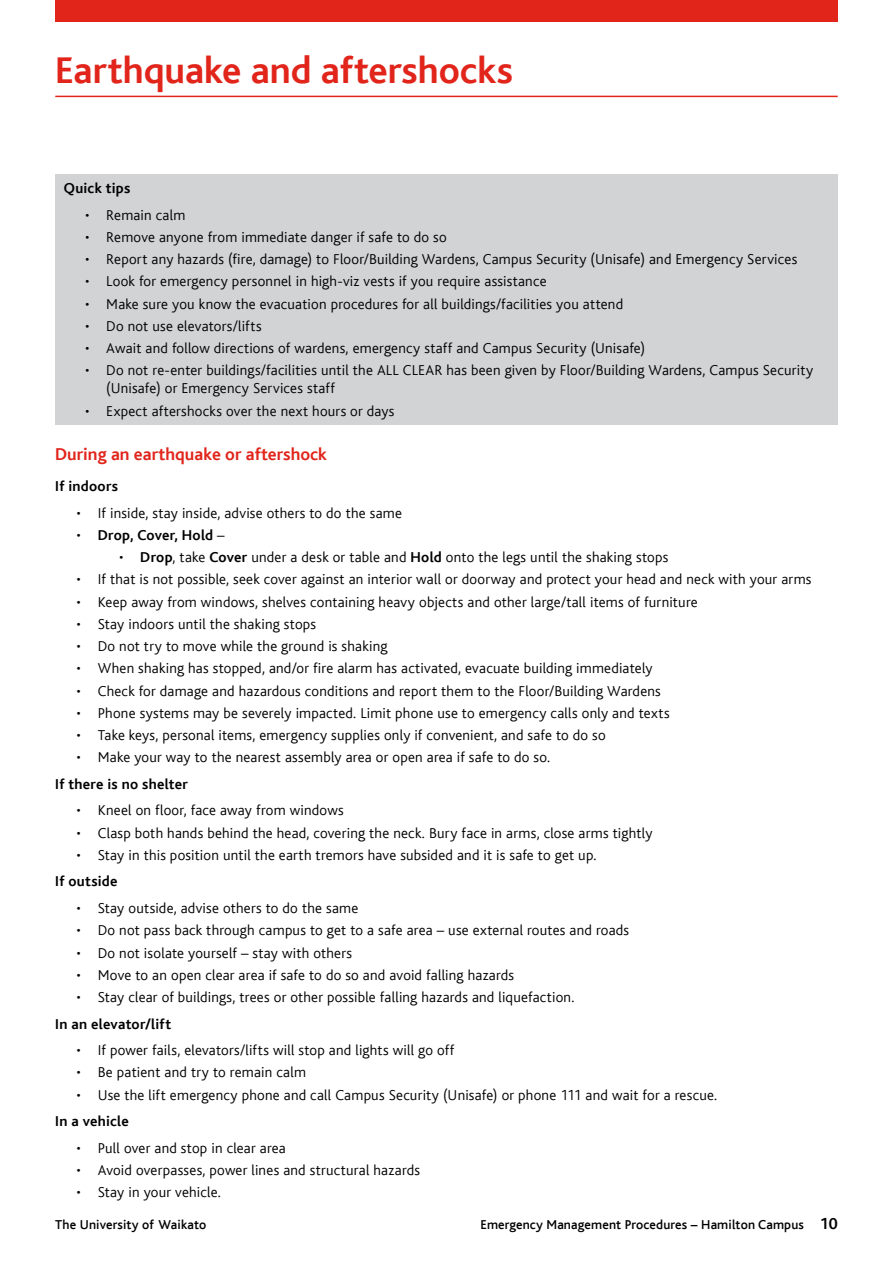
<style>
.page{position:relative;width:893px;height:1263px;background:#fff}
.page>*{position:absolute;margin:0;border:0;box-sizing:border-box;transform-origin:0 0}
.t1{font:39px "Bliss CE Bold";color:#e1251b}
.t2{font:18px "Bliss CE Bold";color:#e1251b}
.t3{font:15px/18px "Bliss CE Light";letter-spacing:.015em;color:#000}
.t4{font:15px "Bliss CE Bold";letter-spacing:.015em;color:#000}
.t5{font:13.5px "Bliss CE Medium";letter-spacing:.01em;color:#000}
.s1{font-family:"Bliss CE Light"}
.s2{font-family:"Bliss CE Bold"}
.s3{font-family:"Bliss CE Bold";font-size:16.5px}
</style>
<div class="page">
<div style="left:55px;top:0;width:783px;height:21px;background:#e1251b"></div>
<hr style="left:55px;top:96px;width:783px;height:1px;background:#e1251b">
<div style="left:55px;top:174px;width:783px;height:250px;background:#d1d3d4"></div>
<h1 class="t1" style="left:55px;top:49px;width:459px">Earthquake and aftershocks</h1>
<p class="t4" style="left:64px;top:180px;width:68px">Quick tips</p>
<p class="t3" style="left:85px;top:206px;width:102px">• Remain calm</p>
<p class="t3" style="left:85px;top:228px;width:363px">• Remove anyone from immediate danger if safe to do so</p>
<p class="t3" style="left:85px;top:250px;width:714px">• Report any hazards (fire, damage) to Floor/Building Wardens, Campus Security (Unisafe) and Emergency Services</p>
<p class="t3" style="left:85px;top:273px;width:463px">• Look for emergency personnel in high-viz vests if you require assistance</p>
<p class="t3" style="left:85px;top:295px;width:540px">• Make sure you know the evacuation procedures for all buildings/facilities you attend</p>
<p class="t3" style="left:85px;top:317px;width:178px">• Do not use elevators/lifts</p>
<p class="t3" style="left:85px;top:339px;width:561px">• Await and follow directions of wardens, emergency staff and Campus Security (Unisafe)</p>
<p class="t3" style="left:106px;top:362px;width:708px;text-indent:-21px">• Do not re-enter buildings/facilities until the ALL CLEAR has been given by Floor/Building Wardens, Campus Security (Unisafe) or Emergency Services staff</p>
<p class="t3" style="left:85px;top:402px;width:311px">• Expect aftershocks over the next hours or days</p>
<p class="t2" style="left:55px;top:445px;width:273px">During an earthquake or aftershock</p>
<p class="t4" style="left:55px;top:478px;width:64px">If indoors</p>
<p class="t3" style="left:77px;top:504px;width:327px">• If inside, stay inside, advise others to do the same</p>
<p class="t4" style="left:77px;top:527px;width:150px"><span class="s1">•</span> Drop, Cover, Hold <span class="s1">–</span></p>
<p class="t3" style="left:119px;top:548px;width:551px">• <span class="s2">Drop</span>, take <span class="s2">Cover</span> under a desk or table and <span class="s2">Hold</span> onto the legs until the shaking stops</p>
<p class="t3" style="left:77px;top:571px;width:736px">• If that is not possible, seek cover against an interior wall or doorway and protect your head and neck with your arms</p>
<p class="t3" style="left:77px;top:593px;width:623px">• Keep away from windows, shelves containing heavy objects and other large/tall items of furniture</p>
<p class="t3" style="left:77px;top:615px;width:241px">• Stay indoors until the shaking stops</p>
<p class="t3" style="left:77px;top:637px;width:312px">• Do not try to move while the ground is shaking</p>
<p class="t3" style="left:77px;top:660px;width:578px">• When shaking has stopped, and/or fire alarm has activated, evacuate building immediately</p>
<p class="t3" style="left:77px;top:682px;width:586px">• Check for damage and hazardous conditions and report them to the Floor/Building Wardens</p>
<p class="t3" style="left:77px;top:704px;width:595px">• Phone systems may be severely impacted. Limit phone use to emergency calls only and texts</p>
<p class="t3" style="left:77px;top:726px;width:531px">• Take keys, personal items, emergency supplies only if convenient, and safe to do so</p>
<p class="t3" style="left:77px;top:749px;width:475px">• Make your way to the nearest assembly area or open area if safe to do so.</p>
<p class="t4" style="left:55px;top:776px;width:134px">If there is no shelter</p>
<p class="t3" style="left:77px;top:802px;width:269px">• Kneel on floor, face away from windows</p>
<p class="t3" style="left:77px;top:824px;width:578px">• Clasp both hands behind the head, covering the neck. Bury face in arms, close arms tightly</p>
<p class="t3" style="left:77px;top:846px;width:521px">• Stay in this position until the earth tremors have subsided and it is safe to get up.</p>
<p class="t4" style="left:55px;top:873px;width:64px">If outside</p>
<p class="t3" style="left:77px;top:899px;width:283px">• Stay outside, advise others to do the same</p>
<p class="t3" style="left:77px;top:921px;width:554px">• Do not pass back through campus to get to a safe area – use external routes and roads</p>
<p class="t3" style="left:77px;top:944px;width:277px">• Do not isolate yourself – stay with others</p>
<p class="t3" style="left:77px;top:966px;width:439px">• Move to an open clear area if safe to do so and avoid falling hazards</p>
<p class="t3" style="left:77px;top:988px;width:499px">• Stay clear of buildings, trees or other possible falling hazards and liquefaction.</p>
<p class="t4" style="left:55px;top:1016px;width:117px">In an elevator/lift</p>
<p class="t3" style="left:77px;top:1041px;width:379px">• If power fails, elevators/lifts will stop and lights will go off</p>
<p class="t3" style="left:77px;top:1063px;width:231px">• Be patient and try to remain calm</p>
<p class="t3" style="left:77px;top:1086px;width:642px">• Use the lift emergency phone and call Campus Security (Unisafe) or phone 111 and wait for a rescue.</p>
<p class="t4" style="left:55px;top:1113px;width:75px">In a vehicle</p>
<p class="t3" style="left:77px;top:1139px;width:211px">• Pull over and stop in clear area</p>
<p class="t3" style="left:77px;top:1161px;width:345px">• Avoid overpasses, power lines and structural hazards</p>
<p class="t3" style="left:77px;top:1183px;width:146px">• Stay in your vehicle.</p>
<p class="t5" style="left:55px;top:1217px;width:153px">The University of Waikato</p>
<p class="t5" style="left:480px;top:1217px;width:359px">Emergency Management Procedures – Hamilton Campus <span class="s3">10</span></p>
</div>
